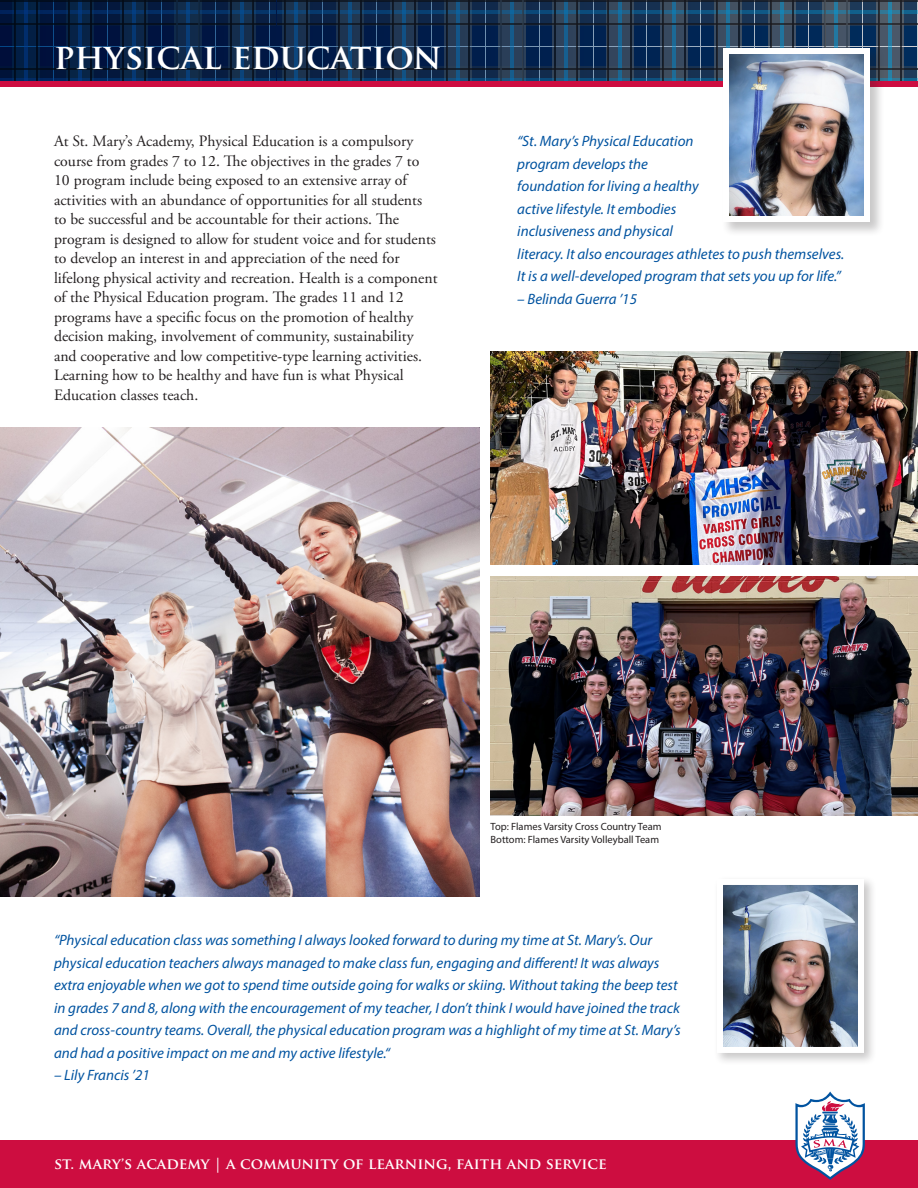
<style>
.page{position:relative;width:918px;height:1188px;background:#fff}
.page>*{position:absolute;margin:0;border:0;box-sizing:border-box;transform-origin:0 0}
.t1{font:700 34.5px "Trajan Pro";color:#fff}
.t2{font:15.75px/19.5px "Adobe Garamond Pro";color:#231f20}
.t3{font:italic 15px/22.5px "Myriad Pro";color:#0153a0}
.t4{font:700 15px "Trajan Pro";color:#fff}
.t5{font:10.5px "Myriad Pro";color:#231f20}
.s1{font-size:12.9px}
</style>
<div class="page">
<img style="left:491px;top:351px;width:427px;height:214px">
<svg style="left:0;top:0;width:918px;height:81px"></svg>
<div style="left:0;top:81px;width:918px;height:5px;background:#cd0d40"></div>
<div style="left:0;top:1141px;width:918px;height:47px;background:#cd0d40"></div>
<img style="left:0;top:427px;width:479px;height:470px">
<div style="left:722px;top:46px;width:163px;height:191px;background:#231f20;opacity:.25"></div>
<img style="left:720px;top:45px;width:153px;height:180px">
<svg style="left:795px;top:1092px;width:70px;height:88px"></svg>
<div style="left:714px;top:875px;width:163px;height:191px;background:#231f20;opacity:.25"></div>
<img style="left:714px;top:876px;width:153px;height:180px">
<img style="left:491px;top:576px;width:427px;height:239px">
<p class="t1" style="left:54px;top:35px;width:389px">PHYSICAL EDUCATION</p>
<p class="t2" style="left:54px;top:132px;width:385px">At St. Mary’s Academy, Physical Education is a compulsory course from grades 7 to 12. The objectives in the grades 7 to 10 program include being exposed to an extensive array of activities with an abundance of opportunities for all students to be successful and be accountable for their actions. The program is designed to allow for student voice and for students to develop an interest in and appreciation of the need for lifelong physical activity and recreation. Health is a component of the Physical Education program. The grades 11 and 12 programs have a specific focus on the promotion of healthy decision making, involvement of community, sustainability and cooperative and low competitive-type learning activities.<br>Learning how to be healthy and have fun is what Physical Education classes teach.</p>
<p class="t3" style="left:517px;top:130px;width:328px">“St. Mary’s Physical Education<br>program develops the<br>foundation for living a healthy<br>active lifestyle. It embodies<br>inclusiveness and physical<br>literacy. It also encourages athletes to push themselves.<br>It is a well-developed program that sets you up for life.”</p>
<p class="t3" style="left:517px;top:287px;width:121px">– Belinda Guerra ’15</p>
<p class="t5" style="left:491px;top:820px;width:172px">Top: Flames Varsity Cross Country Team</p>
<p class="t5" style="left:491px;top:833px;width:170px">Bottom: Flames Varsity Volleyball Team</p>
<p class="t3" style="left:54px;top:929px;width:628px">“Physical education class was something I always looked forward to during my time at St. Mary’s. Our physical education teachers always managed to make class fun, engaging and different! It was always extra enjoyable when we got to spend time outside going for walks or skiing. Without taking the beep test in grades 7 and 8, along with the encouragement of my teacher, I don’t think I would have joined the track and cross-country teams. Overall, the physical education program was a highlight of my time at St. Mary’s and had a positive impact on me and my active lifestyle.“</p>
<p class="t3" style="left:54px;top:1064px;width:97px">– Lily Francis ’21</p>
<p class="t4" style="left:54px;top:1154px;width:554px">ST. MARY<span class="s1">’</span>S ACADEMY | A COMMUNITY OF LEARNING, FAITH AND SERVICE</p>
</div>
